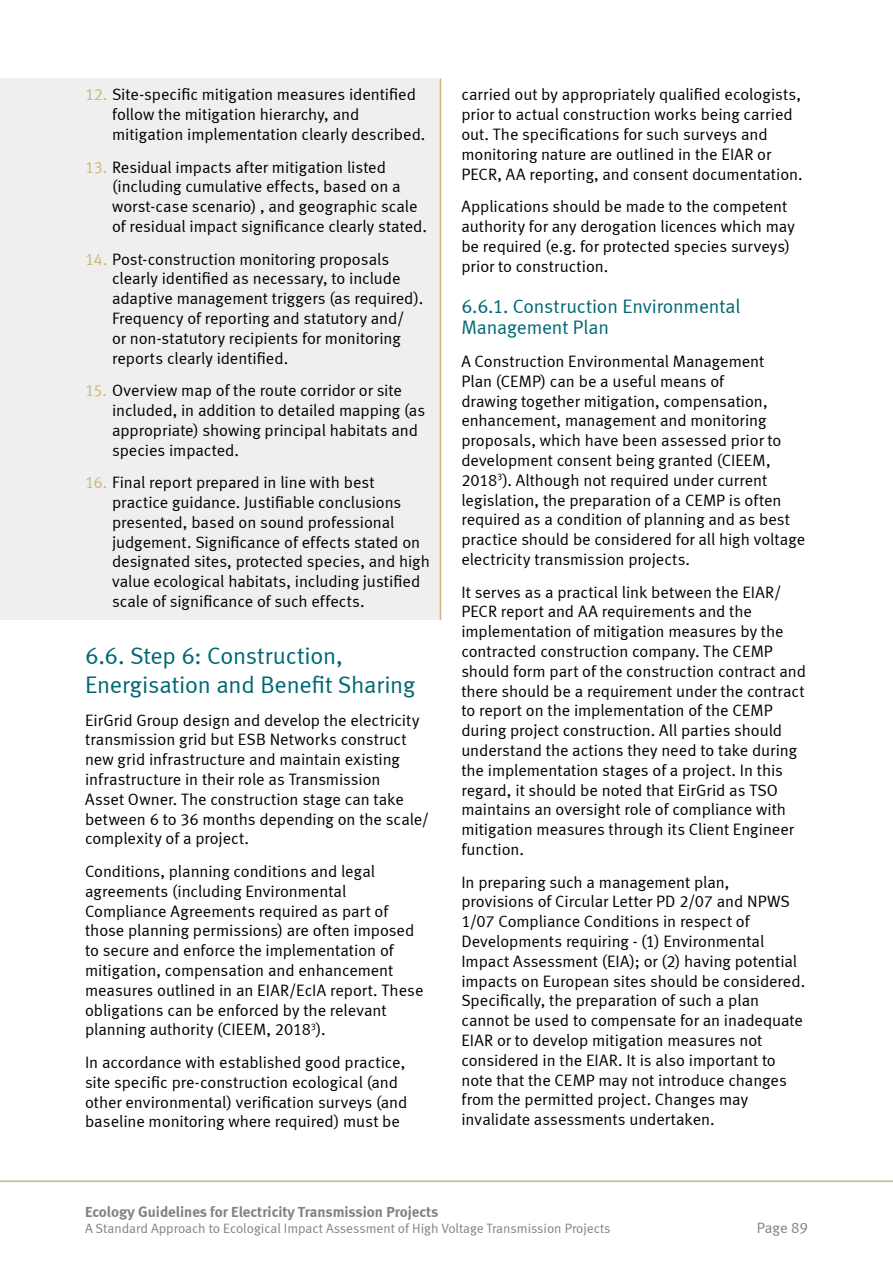
<style>
.page{position:relative;width:893px;height:1263px;background:#fff}
.page>*{position:absolute;margin:0;border:0;box-sizing:border-box;transform-origin:0 0}
.t1{font:24px/28.8px "Meta Normal LF";letter-spacing:-.01em;color:#006774}
.t2{font:19.5px/21.3px "Meta Normal LF";letter-spacing:-.005em;color:#006774}
.t3{font:16.5px/19.8px "Meta Normal LF";letter-spacing:-.005em;color:#000}
.t4{font:15px "Meta Bold LF";color:#808285}
.t5{font:15px "Meta Normal LF";letter-spacing:-.005em;color:#808285}
.t6{font:13.5px "Meta Normal LF";color:#808285}
.s1{color:#ccb87c}
</style>
<div class="page">
<hr style="left:0;top:1180px;width:893px;height:2px;background:#ccb87c">
<div style="left:0;top:79px;width:440px;height:541px;background:#efeff0"></div>
<hr style="left:440px;top:79px;width:1px;height:541px;background:#ccb87c">
<p class="t3" style="left:112px;top:85px;width:315px;text-indent:-27px"><span class="s1">12.</span> Site-specific mitigation measures identified follow the mitigation hierarchy, and mitigation implementation clearly described.</p>
<p class="t3" style="left:112px;top:157px;width:316px;text-indent:-27px"><span class="s1">13.</span> Residual impacts after mitigation listed (including cumulative effects, based on a worst-case scenario) , and geographic scale of residual impact significance clearly stated.</p>
<p class="t3" style="left:112px;top:249px;width:313px;text-indent:-27px"><span class="s1">14.</span> Post-construction monitoring proposals clearly identified as necessary, to include adaptive management triggers (as required).<br>Frequency of reporting and statutory and/<br>or non-statutory recipients for monitoring reports clearly identified.</p>
<p class="t3" style="left:112px;top:380px;width:315px;text-indent:-27px"><span class="s1">15.</span> Overview map of the route corridor or site included, in addition to detailed mapping (as appropriate) showing principal habitats and species impacted.</p>
<p class="t3" style="left:112px;top:472px;width:319px;text-indent:-27px"><span class="s1">16.</span> Final report prepared in line with best practice guidance. Justifiable conclusions presented, based on sound professional judgement. Significance of effects stated on designated sites, protected species, and high value ecological habitats, including justified scale of significance of such effects.</p>
<h1 class="t1" style="left:85px;top:641px;width:332px">6.6. Step 6: Construction,<br>Energisation and Benefit Sharing</h1>
<p class="t3" style="left:85px;top:710px;width:346px">EirGrid Group design and develop the electricity transmission grid but ESB Networks construct new grid infrastructure and maintain existing infrastructure in their role as Transmission<br>Asset Owner. The construction stage can take between 6 to 36 months depending on the scale/ complexity of a project.</p>
<p class="t3" style="left:85px;top:861px;width:340px">Conditions, planning conditions and legal agreements (including Environmental Compliance Agreements required as part of those planning permissions) are often imposed to secure and enforce the implementation of mitigation, compensation and enhancement measures outlined in an EIAR/EcIA report. These obligations can be enforced by the relevant planning authority (CIEEM, 2018<sup>3</sup>).</p>
<p class="t3" style="left:85px;top:1052px;width:324px">In accordance with established good practice, site specific pre-construction ecological (and other environmental) verification surveys (and baseline monitoring where required) must be</p>
<p class="t3" style="left:461px;top:85px;width:343px">carried out by appropriately qualified ecologists, prior to actual construction works being carried out. The specifications for such surveys and monitoring nature are outlined in the EIAR or PECR, AA reporting, and consent documentation.</p>
<p class="t3" style="left:461px;top:196px;width:335px">Applications should be made to the competent authority for any derogation licences which may be required (e.g. for protected species surveys) prior to construction.</p>
<p class="t2" style="left:461px;top:295px;width:281px">6.6.1. Construction Environmental<br>Management Plan</p>
<p class="t3" style="left:461px;top:351px;width:345px">A Construction Environmental Management<br>Plan (CEMP) can be a useful means of<br>drawing together mitigation, compensation, enhancement, management and monitoring proposals, which have been assessed prior to development consent being granted (CIEEM, 2018<sup>3</sup>). Although not required under current legislation, the preparation of a CEMP is often required as a condition of planning and as best practice should be considered for all high voltage electricity transmission projects.</p>
<p class="t3" style="left:461px;top:582px;width:346px">It serves as a practical link between the EIAR/ PECR report and AA requirements and the implementation of mitigation measures by the contracted construction company. The CEMP should form part of the construction contract and there should be a requirement under the contract to report on the implementation of the CEMP during project construction. All parties should understand the actions they need to take during the implementation stages of a project. In this regard, it should be noted that EirGrid as TSO maintains an oversight role of compliance with mitigation measures through its Client Engineer function.</p>
<p class="t3" style="left:461px;top:872px;width:345px">In preparing such a management plan, provisions of Circular Letter PD 2/07 and NPWS 1/07 Compliance Conditions in respect of Developments requiring - (1) Environmental Impact Assessment (EIA); or (2) having potential impacts on European sites should be considered.<br>Specifically, the preparation of such a plan cannot be used to compensate for an inadequate EIAR or to develop mitigation measures not considered in the EIAR. It is also important to note that the CEMP may not introduce changes from the permitted project. Changes may invalidate assessments undertaken.</p>
<p class="t4" style="left:85px;top:1202px;width:355px">Ecology Guidelines for Electricity Transmission Projects</p>
<p class="t6" style="left:85px;top:1220px;width:527px">A Standard Approach to Ecological Impact Assessment of High Voltage Transmission Projects</p>
<p class="t5" style="left:757px;top:1219px;width:53px">Page 89</p>
</div>
